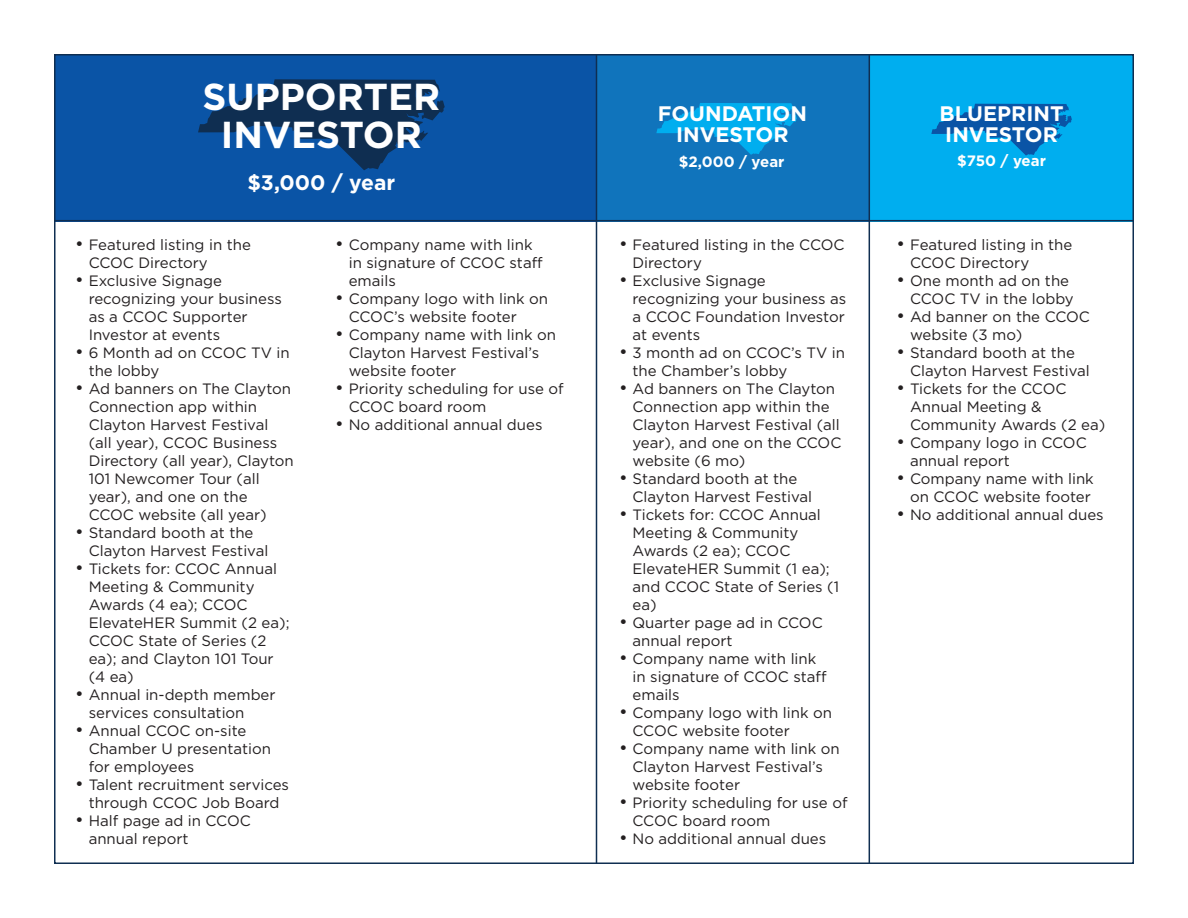
<style>
.page{position:relative;width:1188px;height:918px;background:#fff}
.page>*{position:absolute;margin:0;border:0;box-sizing:border-box;transform-origin:0 0}
.t1{font:700 37.5px "Gotham";color:#fff}
.t2{font:700 21px/21px "Gotham";color:#fff}
.t3{font:15px/18px "Gotham";color:#231f20}
.t4{font:700 15px "Gotham";color:#fff}
.s1{font-size:18px}
</style>
<div class="page">
<div style="left:597px;top:54px;width:271px;height:167px;background:#1074bc"></div>
<div style="left:869px;top:54px;width:265px;height:167px;background:#00aeef"></div>
<div style="left:54px;top:54px;width:543px;height:167px;background:#0a54a6"></div>
<svg style="left:198px;top:79px;width:247px;height:91px"></svg>
<svg style="left:656px;top:103px;width:141px;height:52px"></svg>
<svg style="left:931px;top:104px;width:141px;height:52px"></svg>
<hr style="left:596px;top:55px;width:1px;height:808px;background:#0f2e51">
<hr style="left:869px;top:55px;width:1px;height:808px;background:#0f2e51">
<hr style="left:54px;top:220px;width:1080px;height:1px;background:#0f2e51">
<p class="t1" style="left:202px;top:75px;width:239px">SUPPORTER</p>
<p class="t1" style="left:221px;top:113px;width:203px">INVESTOR</p>
<p class="t2" style="left:247px;top:171px;width:149px">$3,000 / year</p>
<p class="t3" style="left:89px;top:236px;width:164px;text-indent:-14px"><span class="s1">•</span> Featured listing in the<br>CCOC Directory</p>
<p class="t3" style="left:89px;top:272px;width:195px;text-indent:-14px"><span class="s1">•</span> Exclusive Signage recognizing your business as a CCOC Supporter<br>Investor at events</p>
<p class="t3" style="left:89px;top:344px;width:203px;text-indent:-14px"><span class="s1">•</span> 6 Month ad on CCOC TV in the lobby</p>
<p class="t3" style="left:89px;top:380px;width:207px;text-indent:-14px"><span class="s1">•</span> Ad banners on The Clayton<br>Connection app within<br>Clayton Harvest Festival (all year), CCOC Business<br>Directory (all year), Clayton<br>101 Newcomer Tour (all year), and one on the<br>CCOC website (all year)</p>
<p class="t3" style="left:89px;top:524px;width:181px;text-indent:-14px"><span class="s1">•</span> Standard booth at the<br>Clayton Harvest Festival</p>
<p class="t3" style="left:89px;top:560px;width:202px;text-indent:-14px"><span class="s1">•</span> Tickets for: CCOC Annual<br>Meeting &amp; Community<br>Awards (4 ea); CCOC<br>ElevateHER Summit (2 ea);<br>CCOC State of Series (2 ea); and Clayton 101 Tour (4 ea)</p>
<p class="t3" style="left:89px;top:686px;width:188px;text-indent:-14px"><span class="s1">•</span> Annual in-depth member services consultation</p>
<p class="t3" style="left:89px;top:722px;width:184px;text-indent:-14px"><span class="s1">•</span> Annual CCOC on-site<br>Chamber U presentation for employees</p>
<p class="t3" style="left:75px;top:776px;width:215px;text-align:center"><span class="s1">•</span> Talent recruitment services through CCOC Job Board</p>
<p class="t3" style="left:89px;top:812px;width:164px;text-indent:-14px"><span class="s1">•</span> Half page ad in CCOC annual report</p>
<p class="t3" style="left:349px;top:236px;width:195px;text-indent:-14px"><span class="s1">•</span> Company name with link in signature of CCOC staff emails</p>
<p class="t3" style="left:349px;top:290px;width:201px;text-indent:-14px"><span class="s1">•</span> Company logo with link on<br>CCOC’s website footer</p>
<p class="t3" style="left:349px;top:326px;width:209px;text-indent:-14px"><span class="s1">•</span> Company name with link on<br>Clayton Harvest Festival’s website footer</p>
<p class="t3" style="left:349px;top:380px;width:217px;text-indent:-14px"><span class="s1">•</span> Priority scheduling for use of<br>CCOC board room</p>
<p class="t3" style="left:335px;top:416px;width:209px"><span class="s1">•</span> No additional annual dues</p>
<p class="t2" style="left:658px;top:102px;width:151px">FOUNDATION</p>
<p class="t2" style="left:676px;top:123px;width:114px">INVESTOR</p>
<p class="t4" style="left:679px;top:153px;width:107px">$2,000 / year</p>
<p class="t3" style="left:633px;top:236px;width:214px;text-indent:-14px"><span class="s1">•</span> Featured listing in the CCOC<br>Directory</p>
<p class="t3" style="left:633px;top:272px;width:215px;text-indent:-14px"><span class="s1">•</span> Exclusive Signage recognizing your business as a CCOC Foundation Investor at events</p>
<p class="t3" style="left:633px;top:344px;width:214px;text-indent:-14px"><span class="s1">•</span> 3 month ad on CCOC’s TV in the Chamber’s lobby</p>
<p class="t3" style="left:633px;top:380px;width:210px;text-indent:-14px"><span class="s1">•</span> Ad banners on The Clayton<br>Connection app within the<br>Clayton Harvest Festival (all year), and one on the CCOC website (6 mo)</p>
<p class="t3" style="left:633px;top:470px;width:181px;text-indent:-14px"><span class="s1">•</span> Standard booth at the<br>Clayton Harvest Festival</p>
<p class="t3" style="left:633px;top:506px;width:208px;text-indent:-14px"><span class="s1">•</span> Tickets for: CCOC Annual<br>Meeting &amp; Community<br>Awards (2 ea); CCOC<br>ElevateHER Summit (1 ea); and CCOC State of Series (1 ea)</p>
<p class="t3" style="left:633px;top:614px;width:192px;text-indent:-14px"><span class="s1">•</span> Quarter page ad in CCOC annual report</p>
<p class="t3" style="left:633px;top:650px;width:195px;text-indent:-14px"><span class="s1">•</span> Company name with link in signature of CCOC staff emails</p>
<p class="t3" style="left:633px;top:704px;width:201px;text-indent:-14px"><span class="s1">•</span> Company logo with link on<br>CCOC website footer</p>
<p class="t3" style="left:633px;top:740px;width:209px;text-indent:-14px"><span class="s1">•</span> Company name with link on<br>Clayton Harvest Festival’s website footer</p>
<p class="t3" style="left:633px;top:794px;width:217px;text-indent:-14px"><span class="s1">•</span> Priority scheduling for use of<br>CCOC board room</p>
<p class="t3" style="left:619px;top:830px;width:209px"><span class="s1">•</span> No additional annual dues</p>
<p class="t2" style="left:940px;top:103px;width:126px">BLUEPRINT<br>INVESTOR</p>
<p class="t4" style="left:957px;top:152px;width:90px">$750 / year</p>
<p class="t3" style="left:910px;top:236px;width:164px;text-indent:-14px"><span class="s1">•</span> Featured listing in the<br>CCOC Directory</p>
<p class="t3" style="left:910px;top:272px;width:165px;text-indent:-14px"><span class="s1">•</span> One month ad on the<br>CCOC TV in the lobby</p>
<p class="t3" style="left:910px;top:308px;width:181px;text-indent:-14px"><span class="s1">•</span> Ad banner on the CCOC website (3 mo)</p>
<p class="t3" style="left:910px;top:344px;width:181px;text-indent:-14px"><span class="s1">•</span> Standard booth at the<br>Clayton Harvest Festival</p>
<p class="t3" style="left:910px;top:380px;width:197px;text-indent:-14px"><span class="s1">•</span> Tickets for the CCOC<br>Annual Meeting &amp;<br>Community Awards (2 ea)</p>
<p class="t3" style="left:910px;top:434px;width:178px;text-indent:-14px"><span class="s1">•</span> Company logo in CCOC annual report</p>
<p class="t3" style="left:897px;top:470px;width:199px;text-align:right"><span class="s1">•</span> Company name with link on CCOC website footer</p>
<p class="t3" style="left:897px;top:506px;width:209px"><span class="s1">•</span> No additional annual dues</p>
</div>
